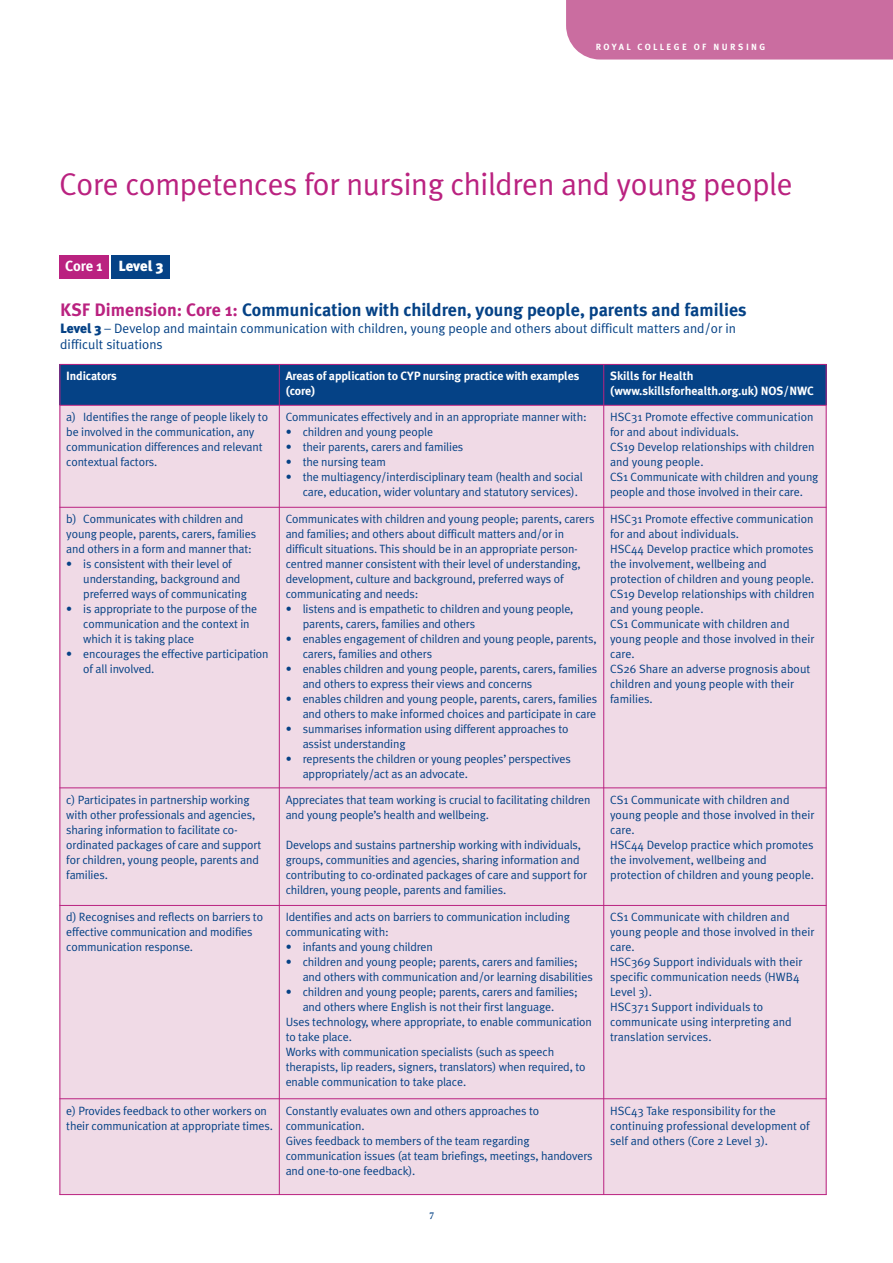
<style>
.page{position:relative;width:893px;height:1263px;background:#fff}
.page>*{position:absolute;margin:0;border:0;box-sizing:border-box;transform-origin:0 0}
.t1{font:31.5px "Meta Plus Normal";letter-spacing:-.01em;color:#ba2280}
.t2{font:700 18px "Meta Plus";color:#054286}
.t3{font:900 14.7px "Meta Plus";color:#fff}
.t4{font:13.5px/16.5px "Meta Plus Normal";color:#054286}
.t5{font:12px/15px "Meta Plus Normal";letter-spacing:-.01em;color:#054286}
.t6{font:700 12px/15px "Meta Plus";letter-spacing:-.01em;color:#fff}
.t7{font:700 condensed 10.5px "Minion";color:#054286}
.t8{font:700 9px "Meta Plus";letter-spacing:.275em;color:#fff}
.s1{font-weight:700}
.s2{color:#ba2280}
.s3{font-family:"Meta Plus";font-weight:900}
</style>
<div class="page">
<div style="left:566px;top:0;width:327px;height:60px;background:#ca6da0"></div>
<div style="left:60px;top:255px;width:49px;height:23px;background:#ba2280"></div>
<div style="left:112px;top:255px;width:58px;height:23px;background:#054286"></div>
<div style="left:60px;top:364px;width:219px;height:41px;background:#054286"></div>
<div style="left:279px;top:364px;width:325px;height:41px;background:#054286"></div>
<div style="left:604px;top:364px;width:222px;height:41px;background:#054286"></div>
<div style="left:60px;top:405px;width:219px;height:102px;background:#f0dae6"></div>
<div style="left:279px;top:405px;width:325px;height:102px;background:#f0dae6"></div>
<div style="left:604px;top:405px;width:222px;height:102px;background:#f0dae6"></div>
<div style="left:60px;top:507px;width:219px;height:281px;background:#f0dae6"></div>
<div style="left:279px;top:507px;width:325px;height:281px;background:#f0dae6"></div>
<div style="left:604px;top:507px;width:222px;height:281px;background:#f0dae6"></div>
<div style="left:60px;top:788px;width:219px;height:117px;background:#f0dae6"></div>
<div style="left:279px;top:788px;width:325px;height:117px;background:#f0dae6"></div>
<div style="left:604px;top:788px;width:222px;height:117px;background:#f0dae6"></div>
<div style="left:60px;top:905px;width:219px;height:194px;background:#f0dae6"></div>
<div style="left:279px;top:905px;width:325px;height:194px;background:#f0dae6"></div>
<div style="left:604px;top:905px;width:222px;height:194px;background:#f0dae6"></div>
<div style="left:60px;top:1099px;width:219px;height:96px;background:#f0dae6"></div>
<div style="left:279px;top:1099px;width:325px;height:96px;background:#f0dae6"></div>
<div style="left:604px;top:1099px;width:222px;height:96px;background:#f0dae6"></div>
<hr style="left:60px;top:364px;width:1px;height:831px;background:#ba2280">
<hr style="left:279px;top:364px;width:1px;height:831px;background:#ba2280">
<hr style="left:603px;top:364px;width:1px;height:831px;background:#ba2280">
<hr style="left:826px;top:364px;width:1px;height:831px;background:#ba2280">
<hr style="left:60px;top:364px;width:766px;height:1px;background:#ba2280">
<hr style="left:60px;top:405px;width:766px;height:1px;background:#ba2280">
<hr style="left:60px;top:507px;width:766px;height:1px;background:#ba2280">
<hr style="left:60px;top:787px;width:766px;height:1px;background:#ba2280">
<hr style="left:60px;top:905px;width:766px;height:1px;background:#ba2280">
<hr style="left:60px;top:1098px;width:766px;height:1px;background:#ba2280">
<hr style="left:60px;top:1194px;width:766px;height:1px;background:#ba2280">
<p class="t8" style="left:596px;top:41px;width:171px">ROYAL COLLEGE OF NURSING</p>
<h1 class="t1" style="left:60px;top:166px;width:735px">Core competences for nursing children and young people</h1>
<p class="t3" style="left:65px;top:257px;width:100px"><span class="s1">Core 1</span> Level 3</p>
<h2 class="t2" style="left:60px;top:299px;width:688px"><span class="s2">KSF Dimension: Core 1:</span> Communication with children, young people, parents and families</h2>
<p class="t4" style="left:60px;top:320px;width:677px"><span class="s3">Level 3</span> – Develop and maintain communication with children, young people and others about difficult matters and/or in difficult situations</p>
<p class="t6" style="left:66px;top:369px;width:52px">Indicators</p>
<p class="t6" style="left:286px;top:369px;width:295px">Areas of application to CYP nursing practice with examples (core)</p>
<p class="t6" style="left:610px;top:369px;width:205px">Skills for Health (www.skillsforhealth.org.uk) NOS/NWC</p>
<p class="t5" style="left:66px;top:409px;width:203px">a) Identifies the range of people likely to be involved in the communication, any communication differences and relevant contextual factors.</p>
<p class="t5" style="left:286px;top:409px;width:302px">Communicates effectively and in an appropriate manner with:</p>
<p class="t5" style="left:610px;top:409px;width:210px">HSC31 Promote effective communication for and about individuals.<br>CS19 Develop relationships with children and young people.<br>CS1 Communicate with children and young people and those involved in their care.</p>
<p class="t5" style="left:286px;top:424px;width:149px">• children and young people</p>
<p class="t5" style="left:286px;top:439px;width:179px">• their parents, carers and families</p>
<p class="t5" style="left:286px;top:454px;width:102px">• the nursing team</p>
<p class="t5" style="left:303px;top:469px;width:281px;text-indent:-17px">• the multiagency/interdisciplinary team (health and social care, education, wider voluntary and statutory services).</p>
<p class="t5" style="left:66px;top:511px;width:191px">b) Communicates with children and young people, parents, carers, families and others in a form and manner that:</p>
<p class="t5" style="left:83px;top:556px;width:165px;text-indent:-17px">• is consistent with their level of understanding, background and preferred ways of communicating</p>
<p class="t5" style="left:83px;top:601px;width:175px;text-indent:-17px">• is appropriate to the purpose of the communication and the context in which it is taking place</p>
<p class="t5" style="left:83px;top:646px;width:187px;text-indent:-17px">• encourages the effective participation of all involved.</p>
<p class="t5" style="left:286px;top:511px;width:310px">Communicates with children and young people; parents, carers and families; and others about difficult matters and/or in difficult situations. This should be in an appropriate person&shy;centred manner consistent with their level of understanding, development, culture and background, preferred ways of communicating and needs:</p>
<p class="t5" style="left:303px;top:601px;width:272px;text-indent:-17px">• listens and is empathetic to children and young people, parents, carers, families and others</p>
<p class="t5" style="left:303px;top:631px;width:296px;text-indent:-17px">• enables engagement of children and young people, parents, carers, families and others</p>
<p class="t5" style="left:303px;top:661px;width:296px;text-indent:-17px">• enables children and young people, parents, carers, families and others to express their views and concerns</p>
<p class="t5" style="left:286px;top:691px;width:313px;text-align:right">• enables children and young people, parents, carers, families and others to make informed choices and participate in care</p>
<p class="t5" style="left:303px;top:721px;width:267px;text-indent:-17px">• summarises information using different approaches to assist understanding</p>
<p class="t5" style="left:303px;top:751px;width:270px;text-indent:-17px">• represents the children or young peoples’ perspectives appropriately/act as an advocate.</p>
<p class="t5" style="left:66px;top:792px;width:197px">c) Participates in partnership working with other professionals and agencies, sharing information to facilitate co&shy;ordinated packages of care and support for children, young people, parents and families.</p>
<p class="t5" style="left:286px;top:792px;width:306px">Appreciates that team working is crucial to facilitating children and young people’s health and wellbeing.</p>
<p class="t5" style="left:286px;top:837px;width:303px">Develops and sustains partnership working with individuals, groups, communities and agencies, sharing information and contributing to co-ordinated packages of care and support for children, young people, parents and families.</p>
<p class="t5" style="left:66px;top:909px;width:198px">d) Recognises and reflects on barriers to effective communication and modifies communication response.</p>
<p class="t5" style="left:286px;top:909px;width:286px">Identifies and acts on barriers to communication including communicating with:</p>
<p class="t5" style="left:286px;top:939px;width:149px">• infants and young children</p>
<p class="t5" style="left:303px;top:954px;width:292px;text-indent:-17px">• children and young people; parents, carers and families; and others with communication and/or learning disabilities</p>
<p class="t5" style="left:286px;top:984px;width:294px">• children and young people; parents, carers and families;</p>
<p class="t5" style="left:303px;top:999px;width:253px">and others where English is not their first language.</p>
<p class="t5" style="left:286px;top:1014px;width:308px">Uses technology, where appropriate, to enable communication</p>
<p class="t5" style="left:286px;top:1029px;width:68px">to take place.</p>
<p class="t5" style="left:286px;top:1044px;width:270px">Works with communication specialists (such as speech</p>
<p class="t5" style="left:286px;top:1059px;width:301px">therapists, lip readers, signers, translators) when required, to</p>
<p class="t5" style="left:286px;top:1074px;width:182px">enable communication to take place.</p>
<p class="t5" style="left:610px;top:511px;width:206px">HSC31 Promote effective communication for and about individuals.<br>HSC44 Develop practice which promotes the involvement, wellbeing and protection of children and young people.<br>CS19 Develop relationships with children and young people.<br>CS1 Communicate with children and young people and those involved in their care.<br>CS26 Share an adverse prognosis about children and young people with their families.</p>
<p class="t5" style="left:610px;top:792px;width:206px">CS1 Communicate with children and young people and those involved in their care.<br>HSC44 Develop practice which promotes the involvement, wellbeing and protection of children and young people.</p>
<p class="t5" style="left:610px;top:909px;width:206px">CS1 Communicate with children and young people and those involved in their care.<br>HSC369 Support individuals with their specific communication needs (HWB4<br>Level 3).<br>HSC371 Support individuals to communicate using interpreting and translation services.</p>
<p class="t5" style="left:66px;top:1103px;width:208px">e) Provides feedback to other workers on their communication at appropriate times.</p>
<p class="t5" style="left:286px;top:1103px;width:308px">Constantly evaluates own and others approaches to communication.<br>Gives feedback to members of the team regarding communication issues (at team briefings, meetings, handovers and one-to-one feedback).</p>
<p class="t5" style="left:610px;top:1103px;width:201px">HSC43 Take responsibility for the continuing professional development of self and others (Core 2 Level 3).</p>
<p class="t7" style="left:429px;top:1212px;width:6px">7</p>
</div>
